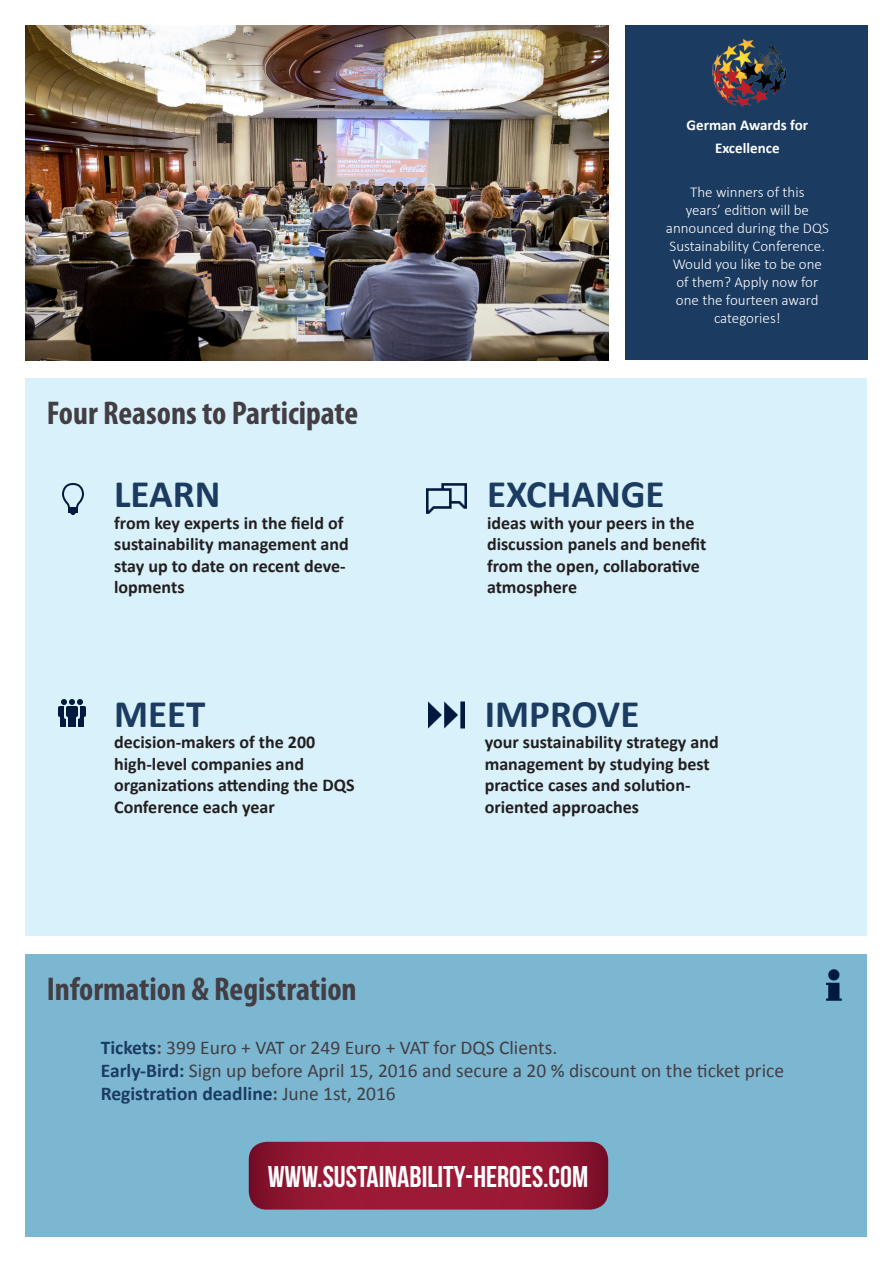
<style>
.page{position:relative;width:893px;height:1263px;background:#fff}
.page>*{position:absolute;margin:0;border:0;box-sizing:border-box;transform-origin:0 0}
.t1{font:700 39px "Calibri";color:#1b3b61}
.t2{font:700 condensed 33px "Myriad Pro";color:#433e44}
.t3{font:30px "Bebas Neue";color:#fff}
.t4{font:19.5px "Calibri";color:#433e44}
.t5{font:700 19.5px "Calibri";color:#1b3b61}
.t6{font:700 18px/21.6px "Calibri";color:#231f20}
.t7{font:300 15px/18px "Calibri";color:#fff;text-align:center}
.t8{font:700 15px "Calibri";color:#fff}
.s1{font-weight:700;color:#1b3b61}
.s2{font-weight:700}
.s3{color:#433e44}
.s4{font-weight:400;color:#433e44}
</style>
<div class="page">
<img style="left:26px;top:26px;width:582px;height:334px">
<div style="left:625px;top:26px;width:242px;height:334px;background:#1b3b61"></div>
<div style="left:26px;top:954px;width:841px;height:282px;background:#7cb7d1"></div>
<div style="left:26px;top:378px;width:841px;height:557px;background:#d9f1fb"></div>
<img style="left:62px;top:483px;width:22px;height:31px">
<img style="left:58px;top:699px;width:28px;height:28px">
<img style="left:427px;top:483px;width:39px;height:31px">
<img style="left:429px;top:701px;width:35px;height:28px">
<svg style="left:249px;top:1142px;width:359px;height:67px;background:#941834"></svg>
<img style="left:826px;top:969px;width:16px;height:32px">
<img style="left:712px;top:39px;width:75px;height:68px">
<p class="t2" style="left:47px;top:393px;width:313px">Four Reasons to Participate</p>
<p class="t1" style="left:114px;top:469px;width:108px">LEARN</p>
<p class="t6" style="left:114px;top:512px;width:236px">from key experts in the field of sustainability management and stay up to date on recent deve&shy;lopments</p>
<p class="t1" style="left:114px;top:689px;width:93px">MEET</p>
<p class="t6" style="left:114px;top:731px;width:203px">decision-makers of the 200 high-level companies and</p>
<p class="t6" style="left:114px;top:775px;width:242px">organizations attending the DQS<br>Conference each year</p>
<p class="t8" style="left:687px;top:116px;width:123px">German Awards for</p>
<p class="t8" style="left:715px;top:138px;width:66px">Excellence</p>
<p class="t7" style="left:666px;top:183px;width:164px">The winners of this<br>years’ edition will be announced during the DQS<br>Sustainability Conference.<br>Would you like to be one of them? Apply now for one the fourteen award categories!</p>
<p class="t1" style="left:487px;top:469px;width:179px">EXCHANGE</p>
<p class="t6" style="left:487px;top:512px;width:209px">ideas with your peers in the</p>
<p class="t6" style="left:487px;top:533px;width:221px">discussion panels and benefit from the open, collaborative atmosphere</p>
<p class="t1" style="left:485px;top:689px;width:156px">IMPROVE</p>
<p class="t6" style="left:485px;top:731px;width:235px">your sustainability strategy and management by studying best practice cases and solution-</p>
<p class="t6" style="left:485px;top:796px;width:156px">oriented approaches</p>
<p class="t2" style="left:47px;top:968px;width:311px">Information &amp; Registration</p>
<p class="t4" style="left:101px;top:1035px;width:458px"><span class="s1">Tickets</span><span class="s2">:</span> 399 Euro + VAT or 249 Euro + VAT for DQS Clients.</p>
<p class="t4" style="left:101px;top:1058px;width:685px"><span class="s1">Early-Bird:</span> Sign up before April 15, 2016 and secure a 20 % discount on the ticket price</p>
<p class="t5" style="left:101px;top:1081px;width:297px">Registration deadline<span class="s3">:</span> <span class="s4">June 1st, 2016</span></p>
<p class="t3" style="left:268px;top:1160px;width:322px">WWW.SUSTAINABILITY-HEROES.COM</p>
</div>
